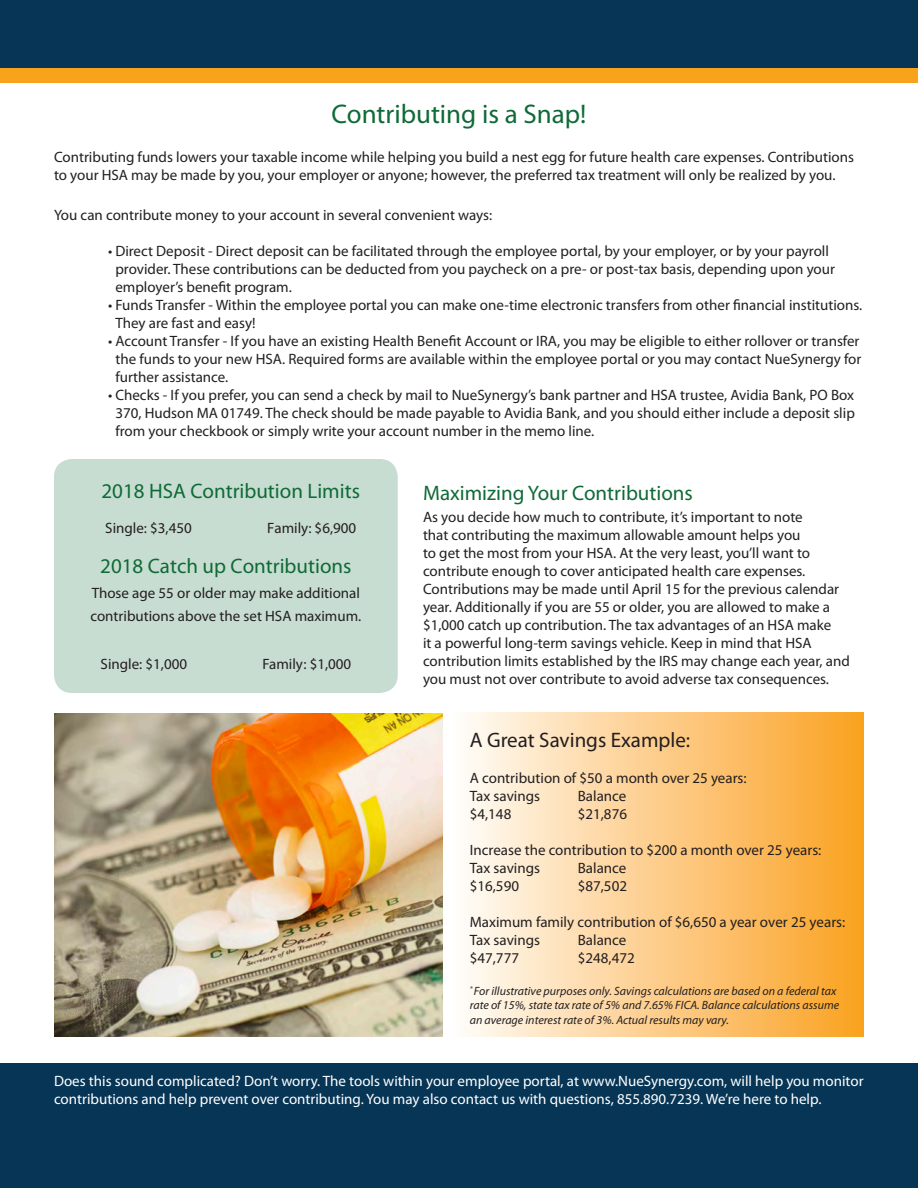
<style>
.page{position:relative;width:918px;height:1188px;background:#fff}
.page>*{position:absolute;margin:0;border:0;box-sizing:border-box;transform-origin:0 0}
.t1{font:27px "Myriad Pro";color:#0f6a37}
.t2{font:21px "Myriad Pro";color:#0f6a37}
.t3{font:21px "Myriad Pro";color:#231f20}
.t4{font:15px/18px "Myriad Pro";color:#231f20}
.t5{font:15px/18px "Myriad Pro";color:#fff}
.t6{font:italic 12px/14.4px "Myriad Pro";color:#231f20}
</style>
<div class="page">
<div style="left:0;top:0;width:918px;height:68px;background:#073555"></div>
<div style="left:0;top:1064px;width:918px;height:124px;background:#073555"></div>
<div style="left:0;top:68px;width:918px;height:15px;background:#f9a21c"></div>
<div style="left:54px;top:459px;width:344px;height:234px;background:#c8ddd1;border-radius:18px"></div>
<div style="left:450px;top:713px;width:414px;height:324px;background:linear-gradient(to right,#fffcfa,#faa121)"></div>
<img style="left:54px;top:713px;width:389px;height:324px">
<p class="t1" style="left:332px;top:97px;width:256px">Contributing is a Snap!</p>
<p class="t4" style="left:54px;top:148px;width:802px">Contributing funds lowers your taxable income while helping you build a nest egg for future health care expenses. Contributions to your HSA may be made by you, your employer or anyone; however, the preferred tax treatment will only be realized by you.</p>
<p class="t4" style="left:54px;top:206px;width:440px">You can contribute money to your account in several convenient ways:</p>
<p class="t4" style="left:115px;top:242px;width:721px;text-indent:-7px">• Direct Deposit - Direct deposit can be facilitated through the employee portal, by your employer, or by your payroll provider. These contributions can be deducted from you paycheck on a pre- or post-tax basis, depending upon your employer’s benefit program.</p>
<p class="t4" style="left:115px;top:296px;width:749px;text-indent:-7px">• Funds Transfer - Within the employee portal you can make one-time electronic transfers from other financial institutions.<br>They are fast and easy!</p>
<p class="t4" style="left:115px;top:332px;width:747px;text-align:justify;text-indent:-7px">• Account Transfer - If you have an existing Health Benefit Account or IRA, you may be eligible to either rollover or transfer the funds to your new HSA. Required forms are available within the employee portal or you may contact NueSynergy for further assistance.</p>
<p class="t4" style="left:115px;top:386px;width:741px;text-align:justify;text-indent:-7px">• Checks - If you prefer, you can send a check by mail to NueSynergy’s bank partner and HSA trustee, Avidia Bank, PO Box 370, Hudson MA 01749. The check should be made payable to Avidia Bank, and you should either include a deposit slip from your checkbook or simply write your account number in the memo line.</p>
<p class="t2" style="left:101px;top:478px;width:260px">2018 HSA Contribution Limits</p>
<p class="t4" style="left:105px;top:519px;width:88px">Single: $3,450</p>
<p class="t4" style="left:267px;top:519px;width:91px">Family: $6,900</p>
<p class="t2" style="left:100px;top:553px;width:253px">2018 Catch up Contributions</p>
<p class="t4" style="left:90px;top:582px;width:272px;line-height:22.4px">Those age 55 or older may make additional contributions above the set HSA maximum.</p>
<p class="t4" style="left:101px;top:655px;width:88px">Single: $1,000</p>
<p class="t4" style="left:263px;top:655px;width:90px">Family: $1,000</p>
<p class="t2" style="left:423px;top:480px;width:271px">Maximizing Your Contributions</p>
<p class="t4" style="left:423px;top:508px;width:428px">As you decide how much to contribute, it’s important to note<br>that contributing the maximum allowable amount helps you<br>to get the most from your HSA. At the very least, you’ll want to contribute enough to cover anticipated health care expenses.<br>Contributions may be made until April 15 for the previous calendar year. Additionally if you are 55 or older, you are allowed to make a $1,000 catch up contribution. The tax advantages of an HSA make<br>it a powerful long-term savings vehicle. Keep in mind that HSA contribution limits established by the IRS may change each year, and you must not over contribute to avoid adverse tax consequences.</p>
<p class="t3" style="left:470px;top:727px;width:222px">A Great Savings Example:</p>
<p class="t4" style="left:470px;top:768px;width:278px">A contribution of $50 a month over 25 years:</p>
<p class="t4" style="left:470px;top:786px;width:72px">Tax savings</p>
<p class="t4" style="left:578px;top:786px;width:50px">Balance</p>
<p class="t4" style="left:470px;top:804px;width:43px">$4,148</p>
<p class="t4" style="left:578px;top:804px;width:51px">$21,876</p>
<p class="t4" style="left:470px;top:840px;width:353px">Increase the contribution to $200 a month over 25 years:</p>
<p class="t4" style="left:470px;top:858px;width:72px">Tax savings</p>
<p class="t4" style="left:578px;top:858px;width:50px">Balance</p>
<p class="t4" style="left:470px;top:876px;width:51px">$16,590</p>
<p class="t4" style="left:578px;top:876px;width:51px">$87,502</p>
<p class="t4" style="left:470px;top:912px;width:377px">Maximum family contribution of $6,650 a year over 25 years:</p>
<p class="t4" style="left:470px;top:930px;width:72px">Tax savings</p>
<p class="t4" style="left:578px;top:930px;width:50px">Balance</p>
<p class="t4" style="left:578px;top:948px;width:58px">$248,472</p>
<p class="t6" style="left:470px;top:984px;width:371px"><sup>*</sup> For illustrative purposes only. Savings calculations are based on a federal tax rate of 15%, state tax rate of 5% and 7.65% FICA. Balance calculations assume an average interest rate of 3%. Actual results may vary.</p>
<p class="t5" style="left:54px;top:1072px;width:811px">Does this sound complicated? Don’t worry. The tools within your employee portal, at www.NueSynergy.com, will help you monitor contributions and help prevent over contributing. You may also contact us with questions, 855.890.7239. We’re here to help.</p>
</div>
